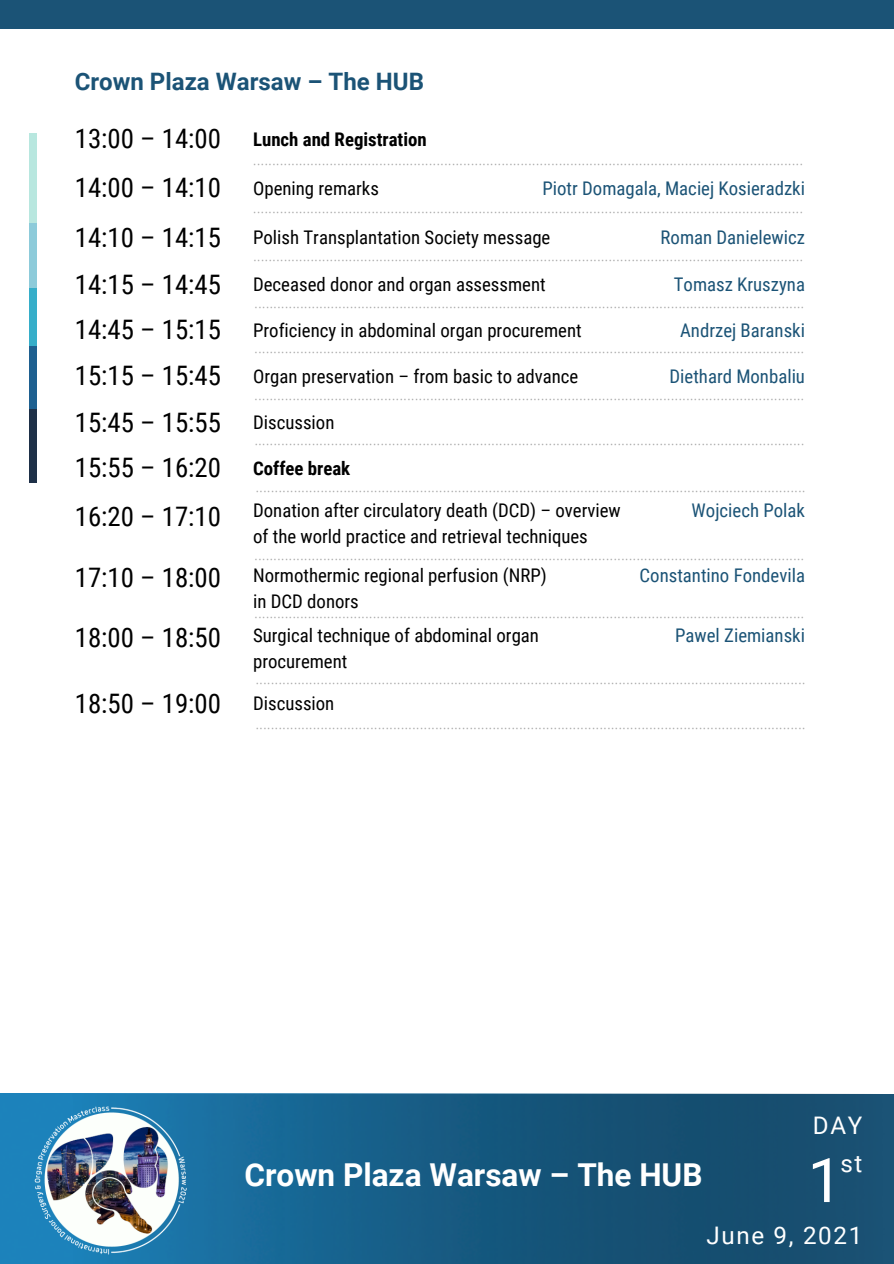
<style>
.page{position:relative;width:894px;height:1264px;background:#fff}
.page>*{position:absolute;margin:0;border:0;box-sizing:border-box;transform-origin:0 0}
.t1{font:61.35px "Roboto";color:#fff}
.t2{font:700 31.5px "Roboto";color:#fff}
.t3{font:26.85px "Roboto Condensed";color:#000}
.t4{font:24.15px "Roboto";letter-spacing:.07em;color:#fff}
.t5{font:700 24px "Roboto";color:#1b5376}
.t6{font:18.75px "Roboto Condensed";color:#000}
.t7{font:18.75px "Roboto Condensed";color:#1b5376}
.t8{font:700 18.75px "Roboto Condensed";color:#000}
.t9{font:300 16.05px "Open Sans";color:#a6a6a6}
</style>
<div class="page">
<div style="left:0;top:0;width:893px;height:1263px;background:#1b5376"></div>
<div style="left:0;top:29px;width:893px;height:1064px;background:#fff"></div>
<img style="left:0;top:1093px;width:893px;height:170px">
<img style="left:34px;top:1102px;width:154px;height:154px">
<div style="left:30px;top:134px;width:7px;height:349px;background:#b8e7df"></div>
<div style="left:30px;top:224px;width:7px;height:259px;background:#8dcbda"></div>
<div style="left:30px;top:288px;width:7px;height:195px;background:#36aec9"></div>
<div style="left:30px;top:347px;width:7px;height:136px;background:#1e6090"></div>
<div style="left:30px;top:409px;width:7px;height:74px;background:#1e3048"></div>
<p class="t5" style="left:75px;top:68px;width:350px">Crown Plaza Warsaw – The HUB</p>
<p class="t3" style="left:75px;top:123px;width:148px">13:00 – 14:00</p>
<p class="t8" style="left:253px;top:128px;width:175px">Lunch and Registration</p>
<p class="t9" style="left:253px;top:148px;width:551px">................................................................................................................................................</p>
<p class="t3" style="left:75px;top:172px;width:148px">14:00 – 14:10</p>
<p class="t6" style="left:253px;top:177px;width:127px">Opening remarks</p>
<p class="t3" style="left:75px;top:222px;width:148px">14:10 – 14:15</p>
<p class="t6" style="left:253px;top:227px;width:299px">Polish Transplantation Society message</p>
<p class="t6" style="left:253px;top:274px;width:294px">Deceased donor and organ assessment</p>
<p class="t6" style="left:253px;top:319px;width:330px">Proficiency in abdominal organ procurement</p>
<p class="t6" style="left:253px;top:365px;width:327px">Organ preservation – from basic to advance</p>
<p class="t7" style="left:542px;top:177px;width:264px">Piotr Domagala, Maciej Kosieradzki</p>
<p class="t7" style="left:660px;top:227px;width:146px">Roman Danielewicz</p>
<p class="t7" style="left:673px;top:274px;width:133px">Tomasz Kruszyna</p>
<p class="t7" style="left:680px;top:319px;width:126px">Andrzej Baranski</p>
<p class="t7" style="left:669px;top:365px;width:137px">Diethard Monbaliu</p>
<p class="t9" style="left:253px;top:195px;width:551px">................................................................................................................................................</p>
<p class="t9" style="left:253px;top:244px;width:551px">................................................................................................................................................</p>
<p class="t3" style="left:75px;top:269px;width:148px">14:15 – 14:45</p>
<p class="t3" style="left:75px;top:314px;width:148px">14:45 – 15:15</p>
<p class="t3" style="left:75px;top:360px;width:148px">15:15 – 15:45</p>
<p class="t3" style="left:75px;top:407px;width:148px">15:45 – 15:55</p>
<p class="t3" style="left:75px;top:452px;width:148px">15:55 – 16:20</p>
<p class="t3" style="left:75px;top:501px;width:148px">16:20 – 17:10</p>
<p class="t9" style="left:254px;top:291px;width:551px">................................................................................................................................................</p>
<p class="t9" style="left:254px;top:336px;width:551px">................................................................................................................................................</p>
<p class="t9" style="left:254px;top:383px;width:551px">................................................................................................................................................</p>
<p class="t6" style="left:253px;top:412px;width:83px">Discussion</p>
<p class="t8" style="left:253px;top:457px;width:99px">Coffee break</p>
<p class="t6" style="left:253px;top:499px;width:369px">Donation after circulatory death (DCD) – overview</p>
<p class="t6" style="left:253px;top:525px;width:336px">of the world practice and retrieval techniques</p>
<p class="t9" style="left:254px;top:428px;width:551px">................................................................................................................................................</p>
<p class="t9" style="left:255px;top:475px;width:551px">................................................................................................................................................</p>
<p class="t7" style="left:691px;top:499px;width:115px">Wojciech Polak</p>
<p class="t9" style="left:254px;top:542px;width:551px">................................................................................................................................................</p>
<p class="t3" style="left:75px;top:562px;width:148px">17:10 – 18:00</p>
<p class="t6" style="left:253px;top:564px;width:295px">Normothermic regional perfusion (NRP)</p>
<p class="t6" style="left:253px;top:590px;width:107px">in DCD donors</p>
<p class="t7" style="left:639px;top:564px;width:167px">Constantino Fondevila</p>
<p class="t9" style="left:254px;top:601px;width:551px">................................................................................................................................................</p>
<p class="t3" style="left:75px;top:622px;width:148px">18:00 – 18:50</p>
<p class="t6" style="left:253px;top:624px;width:287px">Surgical technique of abdominal organ</p>
<p class="t6" style="left:253px;top:651px;width:96px">procurement</p>
<p class="t7" style="left:675px;top:624px;width:131px">Pawel Ziemianski</p>
<p class="t9" style="left:255px;top:666px;width:551px">................................................................................................................................................</p>
<p class="t3" style="left:75px;top:688px;width:148px">18:50 – 19:00</p>
<p class="t6" style="left:253px;top:693px;width:83px">Discussion</p>
<p class="t9" style="left:255px;top:711px;width:551px">................................................................................................................................................</p>
<p class="t2" style="left:244px;top:1156px;width:459px">Crown Plaza Warsaw – The HUB</p>
<p class="t4" style="left:812px;top:1111px;width:51px">DAY</p>
<p class="t1" style="left:807px;top:1145px;width:36px">1</p>
<p class="t4" style="left:840px;top:1149px;width:24px">st</p>
<p class="t4" style="left:706px;top:1221px;width:157px">June 9, 2021</p>
</div>
